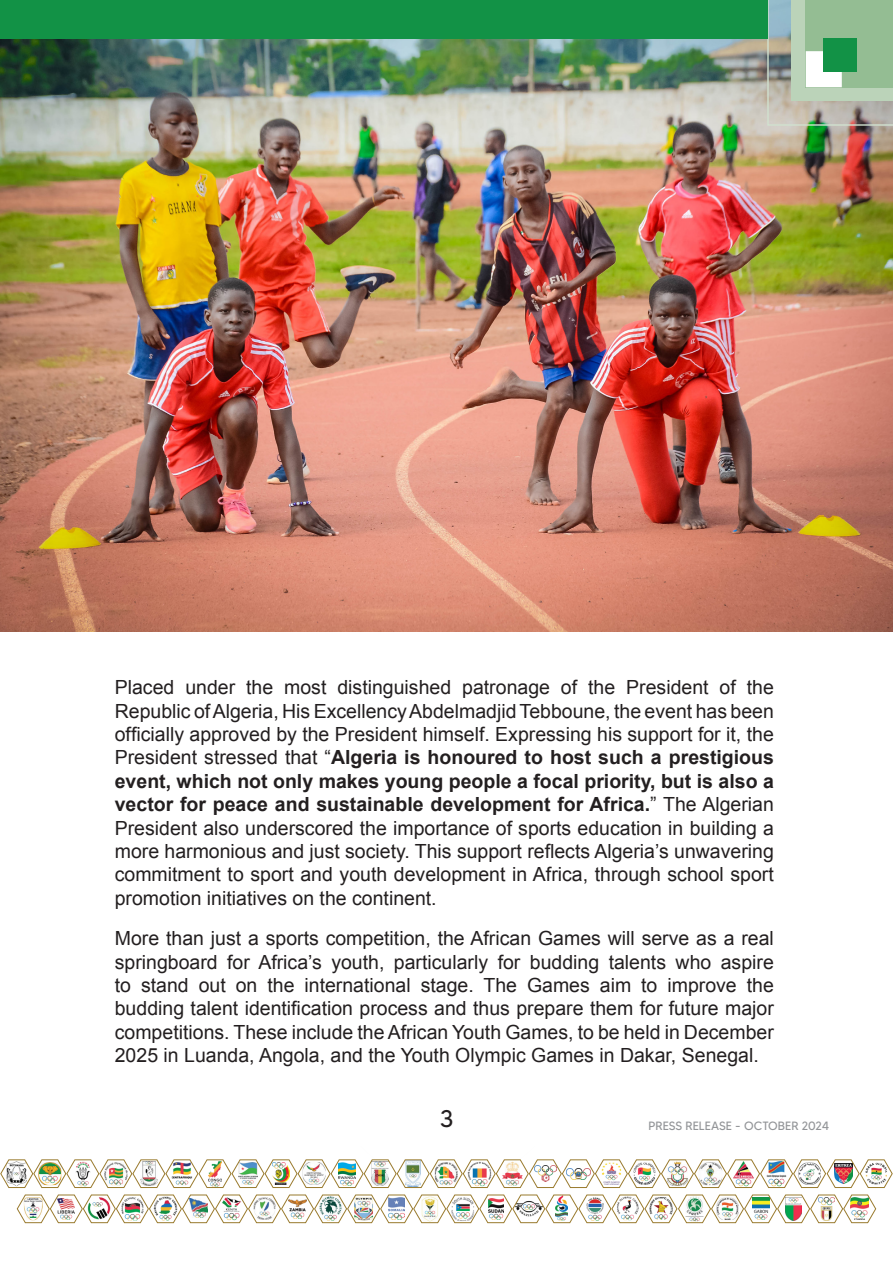
<style>
.page{position:relative;width:893px;height:1263px;background:#fff}
.page>*{position:absolute;margin:0;border:0;box-sizing:border-box;transform-origin:0 0}
.t1{font:24px "MADETOMMY";color:#231f20}
.t2{font:19.5px/23.4px "Arial";color:#231f20;text-align:justify}
.t3{font:12px "MADETOMMY";color:#939598}
.s1{font-weight:700}
</style>
<div class="page">
<img style="left:0;top:1159px;width:893px;height:29px">
<img style="left:16px;top:1194px;width:860px;height:29px">
<img style="left:0;top:38px;width:893px;height:594px">
<svg style="left:767px;top:0;width:126px;height:126px;background:#a8ada6"></svg>
<div style="left:791px;top:0;width:102px;height:101px;background:#bbd3b9"></div>
<div style="left:806px;top:0;width:87px;height:87px;background:#94bd93"></div>
<div style="left:806px;top:51px;width:36px;height:36px;background:#fff;border:3px solid #fff"></div>
<div style="left:824px;top:38px;width:33px;height:33px;background:#129246"></div>
<div style="left:0;top:0;width:767px;height:38px;background:#129246"></div>
<p class="t2" style="left:115px;top:676px;width:661px">Placed under the most distinguished patronage of the President of the Republic of Algeria, His Excellency Abdelmadjid Tebboune, the event has been officially approved by the President himself. Expressing his support for it, the President stressed that “<span class="s1">Algeria is honoured to host such a prestigious event, which not only makes young people a focal priority, but is also a vector for peace and sustainable development for Africa.</span>” The Algerian President also underscored the importance of sports education in building a more harmonious and just society. This support reflects Algeria’s unwavering commitment to sport and youth development in Africa, through school sport promotion initiatives on the continent.</p>
<p class="t2" style="left:115px;top:927px;width:661px">More than just a sports competition, the African Games will serve as a real springboard for Africa’s youth, particularly for budding talents who aspire to stand out on the international stage. The Games aim to improve the budding talent identification process and thus prepare them for future major competitions. These include the African Youth Games, to be held in December 2025 in Luanda, Angola, and the Youth Olympic Games in Dakar, Senegal.</p>
<p class="t1" style="left:440px;top:1103px;width:15px">3</p>
<p class="t3" style="left:648px;top:1118px;width:182px">PRESS RELEASE - OCTOBER 2024</p>
</div>
